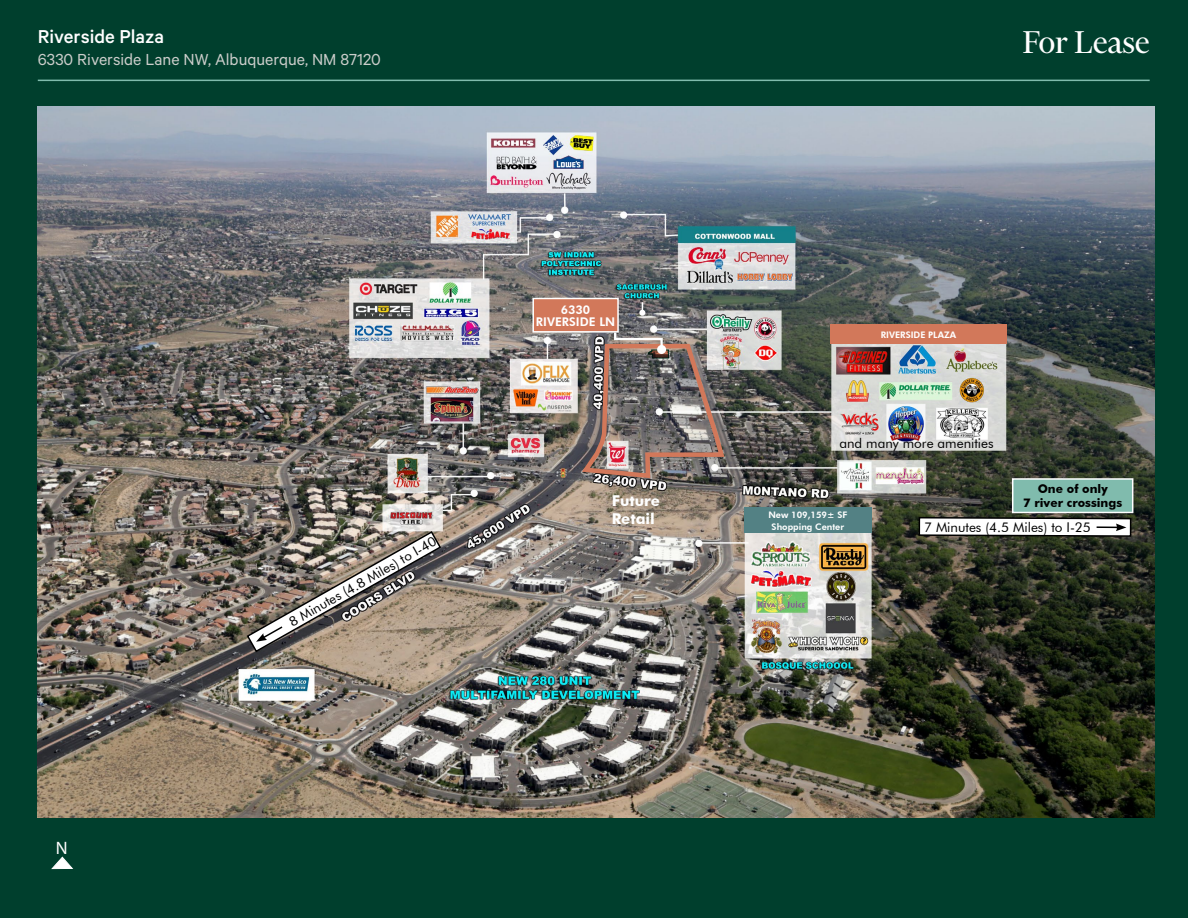
<style>
.page{position:relative;width:1188px;height:918px;background:#003f2d}
.page>*{position:absolute;margin:0;border:0;box-sizing:border-box;transform-origin:0 0}
.t1{font:36px "Financier Display";color:#fff}
.t2{font:500 21px "Calibre";color:#fff}
.t3{font:18px "Calibre";color:#cbcdca}
.t4{font:18px "Myriad Pro";color:#fff}
.t5{font:700 15px/18px "Futura BT";color:#fff}
.t6{font:13.5px "Futura BT";color:#000}
.t7{font:700 12px/14.4px "Futura BT";color:#000;text-align:center}
.t8{font:800 12px/12px "Futura BT";color:#fff;text-align:center}
.t9{font:800 9px/12px "Futura BT";color:#fff;text-align:center}
</style>
<div class="page">
<hr style="left:38px;top:80px;width:1112px;height:1px;background:#80bcad">
<svg style="left:51px;top:857px;width:22px;height:12px"></svg>
<img style="left:38px;top:106px;width:1116px;height:712px">
<div style="left:744px;top:508px;width:128px;height:25px;background:#538184"></div>
<div style="left:831px;top:325px;width:176px;height:19px;background:#d2785a"></div>
<div style="left:1013px;top:479px;width:120px;height:33px;background:#80bbad"></div>
<div style="left:1012px;top:478px;width:121px;height:35px;border:2px solid #fff"></div>
<div style="left:533px;top:298px;width:85px;height:34px;background:#d2785a"></div>
<div style="left:532px;top:298px;width:87px;height:35px;border:2px solid #fff"></div>
<img style="left:580px;top:330px;width:147px;height:151px">
<div style="left:657px;top:345px;width:9px;height:9px;background:#fff;border-radius:50%"></div>
<svg style="left:639px;top:302px;width:6px;height:14px"></svg>
<svg style="left:246px;top:530px;width:196px;height:123px;background:#958c81"></svg>
<svg style="left:918px;top:516px;width:214px;height:22px;background:#babab8"></svg>
<h2 class="t2" style="left:38px;top:24px;width:128px">Riverside Plaza</h2>
<h3 class="t3" style="left:38px;top:49px;width:345px">6330 Riverside Lane NW, Albuquerque, NM 87120</h3>
<h3 class="t4" style="left:56px;top:837px;width:13px">N</h3>
<p class="t6" style="left:286px;top:615px;width:168px;rotate:-29deg">8 Minutes (4.8 Miles) to I-40</p>
<p class="t8" style="left:536px;top:303px;width:81px">6330<br>RIVERSIDE LN</p>
<p class="t5" style="left:612px;top:492px;width:50px">Future<br>Retail</p>
<h1 class="t1" style="left:1023px;top:23px;width:129px">For Lease</h1>
<p class="t9" style="left:881px;top:328px;width:77px">RIVERSIDE PLAZA</p>
<p class="t6" style="left:839px;top:435px;width:156px">and many more amenities</p>
<p class="t9" style="left:768px;top:509px;width:80px">New 109,159± SF<br>Shopping Center</p>
<p class="t7" style="left:1023px;top:482px;width:100px">One of only<br>7 river crossings</p>
<p class="t6" style="left:924px;top:519px;width:168px">7 Minutes (4.5 Miles) to I-25</p>
</div>
